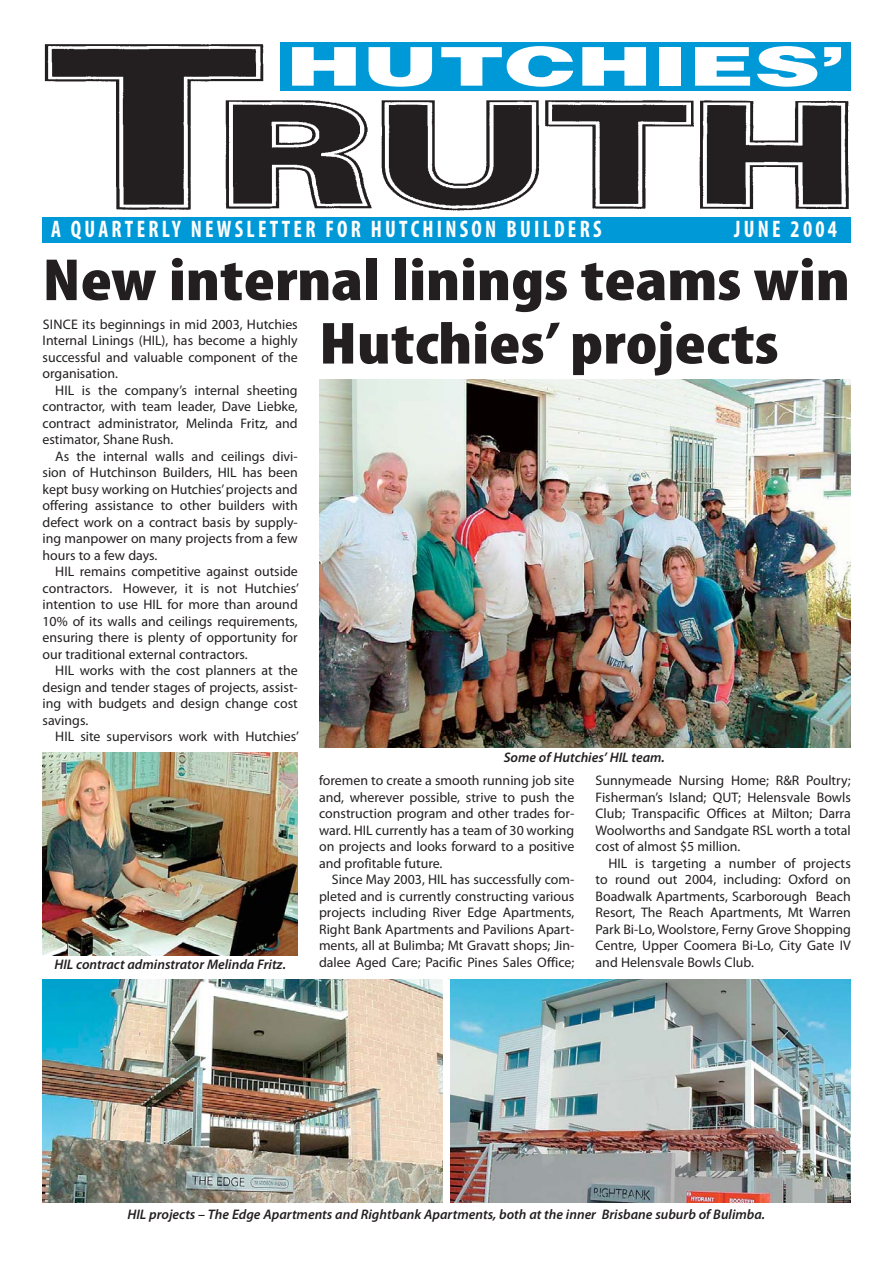
<style>
.page{position:relative;width:893px;height:1263px;background:#fff}
.page>*{position:absolute;margin:0;border:0;box-sizing:border-box;transform-origin:0 0}
.t1{font:900 condensed 60px/63.4px "Myriad Pro";color:#231f20;scale:1.18 1}
.t2{font:900 53.55px "Helvetica";color:#fff;scale:1.71 1}
.t3{font:700 condensed 24px "Myriad Pro";letter-spacing:.15em;color:#fff;scale:.9 1}
.t4{font:13.8px/16.5px "Myriad Pro";color:#231f20;text-align:justify}
.t5{font:italic 600 13.8px "Myriad Pro";color:#231f20}
</style>
<div class="page">
<img style="left:44px;top:43px;width:805px;height:168px">
<div style="left:281px;top:43px;width:569px;height:48px;background:#0099d8"></div>
<div style="left:43px;top:217px;width:807px;height:25px;background:#0099d8"></div>
<img style="left:43px;top:753px;width:255px;height:202px">
<img style="left:319px;top:380px;width:531px;height:368px">
<img style="left:43px;top:979px;width:399px;height:224px">
<img style="left:451px;top:979px;width:399px;height:224px">
<h2 class="t2" style="left:286px;top:47px;width:329px">HUTCHIES’</h2>
<h3 class="t3" style="left:51px;top:220px;width:613px">A QUARTERLY NEWSLETTER FOR HUTCHINSON BUILDERS</h3>
<h3 class="t3" style="left:734px;top:220px;width:116px">JUNE 2004</h3>
<h1 class="t1" style="left:319px;top:254px;width:451px;text-indent:-276px">New internal linings teams win<br>Hutchies’ projects</h1>
<p class="t4" style="left:43px;top:317px;width:257px">SINCE its beginnings in mid 2003, Hutchies Internal Linings (HIL), has become a highly successful and valuable component of the organisation.</p>
<p class="t4" style="left:43px;top:383px;width:257px;text-indent:13px">HIL is the company’s internal sheeting contractor, with team leader, Dave Liebke, contract administrator, Melinda Fritz, and estimator, Shane Rush.</p>
<p class="t4" style="left:43px;top:449px;width:257px;text-indent:13px">As the internal walls and ceilings divi&shy;sion of Hutchinson Builders, HIL has been kept busy working on Hutchies’ projects and offering assistance to other builders with defect work on a contract basis by supply&shy;ing manpower on many projects from a few hours to a few days.</p>
<p class="t4" style="left:43px;top:565px;width:258px;text-indent:13px">HIL remains competitive against outside contractors. However, it is not Hutchies’ intention to use HIL for more than around 10% of its walls and ceilings requirements, ensuring there is plenty of opportunity for our traditional external contractors.</p>
<p class="t4" style="left:43px;top:664px;width:257px;text-indent:13px">HIL works with the cost planners at the design and tender stages of projects, assist&shy;ing with budgets and design change cost savings.</p>
<p class="t4" style="left:55px;top:730px;width:245px">HIL site supervisors work with Hutchies’</p>
<p class="t5" style="left:54px;top:959px;width:233px">HIL contract adminstrator Melinda Fritz.</p>
<p class="t5" style="left:503px;top:752px;width:163px">Some of Hutchies’ HIL team.</p>
<p class="t4" style="left:319px;top:774px;width:257px">fore men to create a smooth running job site and, wherever possible, strive to push the construction program and other trades for&shy;ward. HIL currently has a team of 30 working on projects and looks forward to a positive and profitable future.</p>
<p class="t4" style="left:319px;top:873px;width:257px;text-indent:13px">Since May 2003, HIL has successfully com&shy;pleted and is currently constructing various projects including River Edge Apartments, Right Bank Apartments and Pavilions Apart&shy;ments, all at Bulimba; Mt Gravatt shops; Jin&shy;dalee Aged Care; Pacific Pines Sales Office;</p>
<p class="t4" style="left:595px;top:774px;width:257px">Sunnymeade Nursing Home; R&amp;R Poultry; Fisherman’s Island; QUT; Helensvale Bowls Club; Transpacific Offices at Milton; Darra Woolworths and Sandgate RSL worth a total cost of almost $5 million.</p>
<p class="t4" style="left:595px;top:856px;width:257px;text-indent:13px">HIL is targeting a number of projects to round out 2004, including: Oxford on Boadwalk Apartments, Scarborough Beach Resort, The Reach Apartments, Mt Warren Park Bi-Lo, Woolstore, Ferny Grove Shopping Centre, Upper Coomera Bi-Lo, City Gate IV and Helensvale Bowls Club.</p>
<p class="t5" style="left:127px;top:1209px;width:639px">HIL projects – The Edge Apartments and Rightbank Apartments, both at the inner Brisbane suburb of Bulimba.</p>
</div>
